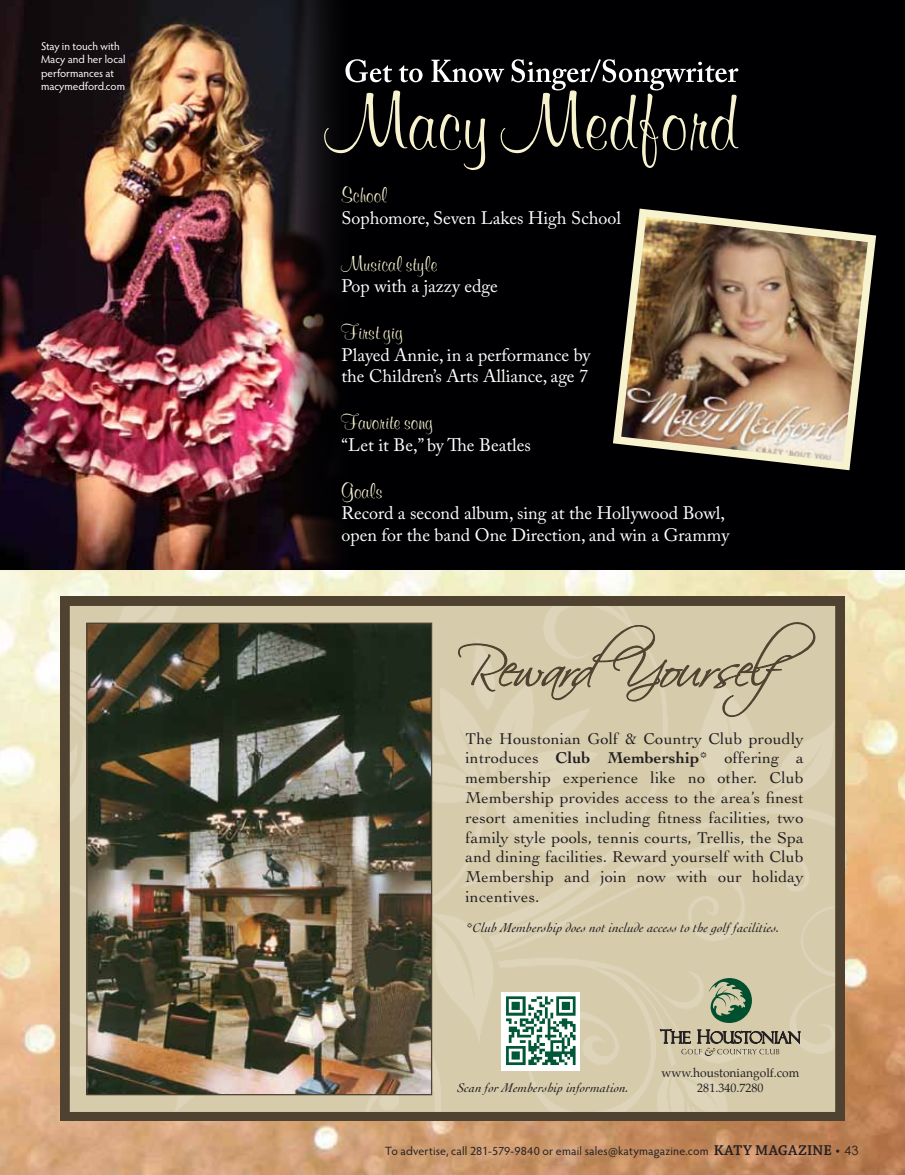
<style>
.page{position:relative;width:905px;height:1175px;background:#fff}
.page>*{position:absolute;margin:0;border:0;box-sizing:border-box;transform-origin:0 0}
.t1{font:52.5px "Scriptina";letter-spacing:-.035em;color:#4f4230}
.t2{font:21px "Murray Hill Boold";color:#f7f3cf}
.t3{font:18px/21.6px "Adobe Caslon Pro";color:#fff}
.t4{font:16.5px/19.8px "Cochin";letter-spacing:.01em;color:#231f20;text-align:justify}
.t5{font:italic 13.5px "Cochin";letter-spacing:.01em;color:#231f20}
.t6{font:italic 13.2px "Cochin";letter-spacing:.01em;color:#231f20}
.t7{font:12px "Hypatia Sans Pro";letter-spacing:.015em;color:#231f20}
.t8{font:12px "Palatino";color:#231f20}
.t9{font:11.25px/13.5px "Hypatia Sans Pro";color:#fff}
.s1{font-weight:700}
.s2{font-family:"Chaparral Pro";font-weight:600;font-size:15px}
.s3{font-family:"Chaparral Pro";font-size:15px}
.s4{font-family:"Century Gothic";font-size:12.75px}
</style>
<div class="page">
<img style="left:1px;top:569px;width:903px;height:605px">
<div style="left:0;top:0;width:904px;height:569px;background:#000002"></div>
<img style="left:1px;top:0;width:337px;height:569px">
<img style="left:0;top:0;width:1px;height:1174px">
<img style="left:613px;top:208px;width:264px;height:263px">
<svg style="left:324px;top:59px;width:414px;height:111px"></svg>
<svg style="left:61px;top:597px;width:783px;height:523px;background:#c6bc9f"></svg>
<svg style="left:457px;top:621px;width:358px;height:96px;background:#cac0a2"></svg>
<img style="left:501px;top:991px;width:79px;height:79px">
<img style="left:88px;top:624px;width:342px;height:469px">
<svg style="left:708px;top:978px;width:44px;height:45px;background:#7a9776"></svg>
<svg style="left:659px;top:1029px;width:141px;height:27px;background:#aaa18a"></svg>
<p class="t9" style="left:41px;top:39px;width:86px">Stay in touch with<br>Macy and her local performances at macymedford.com</p>
<p class="t2" style="left:341px;top:183px;width:48px">School</p>
<p class="t3" style="left:341px;top:207px;width:281px">Sophomore, Seven Lakes High School</p>
<p class="t2" style="left:341px;top:251px;width:97px">Musical style</p>
<p class="t3" style="left:341px;top:275px;width:158px">Pop with a jazzy edge</p>
<p class="t2" style="left:341px;top:320px;width:63px">First gig</p>
<p class="t3" style="left:341px;top:344px;width:250px">Played Annie, in a performance by the Children’s Arts Alliance, age 7</p>
<p class="t2" style="left:341px;top:410px;width:93px">Favorite song</p>
<p class="t3" style="left:341px;top:434px;width:191px">“Let it Be,” by The Beatles</p>
<p class="t2" style="left:341px;top:478px;width:43px">Goals</p>
<p class="t3" style="left:341px;top:502px;width:389px">Record a second album, sing at the Hollywood Bowl, open for the band One Direction, and win a Grammy</p>
<h1 class="t1" style="left:457px;top:637px;width:375px">RewardYourself</h1>
<p class="t4" style="left:465px;top:728px;width:339px">The Houstonian Golf &amp; Country Club proudly introduces <span class="s1">Club Membership</span>* offering a membership experience like no other. Club Membership provides access to the area’s finest resort amenities including fitness facilities, two family style pools, tennis courts, Trellis, the Spa and dining facilities. Reward yourself with Club Membership and join now with our holiday incentives.</p>
<p class="t5" style="left:465px;top:919px;width:315px">*Club Membership does not include access to the golf facilities.</p>
<p class="t8" style="left:661px;top:1063px;width:139px">www.houstoniangolf.com</p>
<p class="t6" style="left:457px;top:1080px;width:173px">Scan for Membership information.</p>
<p class="t8" style="left:697px;top:1078px;width:67px">281.340.7280</p>
<p class="t7" style="left:385px;top:1142px;width:475px">To advertise, call 281-579-9840 or email sales@katymagazine.com <span class="s2">KATY MAGAZINE</span> <span class="s3">•</span> <span class="s4">43</span></p>
</div>
